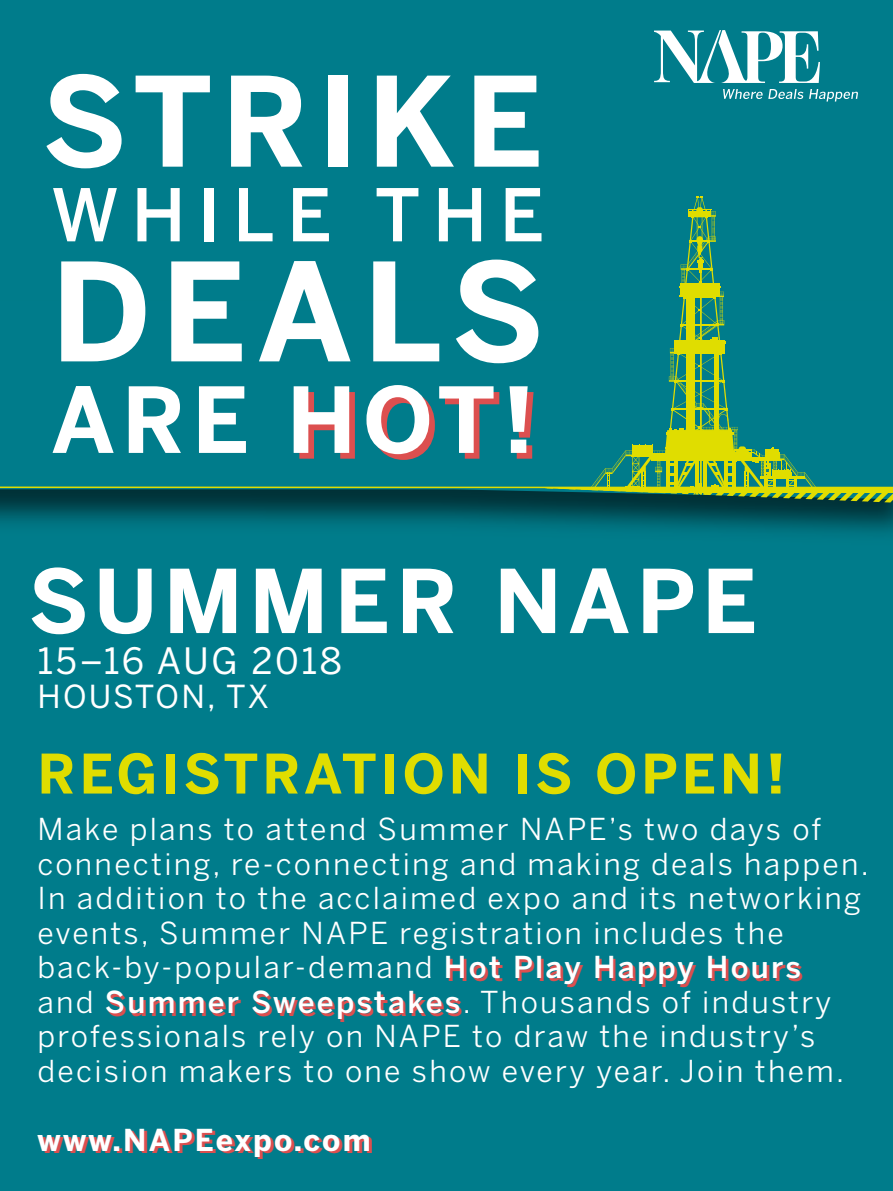
<style>
.page{position:relative;width:893px;height:1191px;background:#007c8b}
.page>*{position:absolute;margin:0;border:0;box-sizing:border-box;transform-origin:0 0}
.t1{font:700 135px "Benton Sans";letter-spacing:.075em;color:#fff}
.t2{font:700 123px "Benton Sans";letter-spacing:.075em;color:#fff}
.t3{font:700 90px "Benton Sans";letter-spacing:.075em;color:#fff}
.t4{font:700 87px "Benton Sans";letter-spacing:.075em;color:#fff}
.t5{font:500 72px "Benton Sans";letter-spacing:.175em;color:#fff}
.t6{font:700 54px "Benton Sans";letter-spacing:.075em;color:#e0dd00}
.t7{font:36px "Benton Sans";letter-spacing:.065em;color:#fff}
.t8{font:31.5px "Benton Sans";letter-spacing:.065em;color:#fff}
.t9{font:30px/34.5px "Benton Sans";letter-spacing:.075em;color:#fff}
.t10{font:700 30px "Benton Sans";letter-spacing:.075em;color:#fff}
.s1{font-weight:500}
</style>
<div class="page">
<img style="left:0;top:499px;width:893px;height:34px">
<svg style="left:0;top:488px;width:547px;height:11px;background:#023e43"></svg>
<svg style="left:547px;top:196px;width:346px;height:306px"></svg>
<hr style="left:0;top:486px;width:893px;height:2px;background:#e0dd00">
<svg style="left:654px;top:30px;width:166px;height:53px"></svg>
<svg style="left:723px;top:89px;width:80px;height:10px"></svg>
<svg style="left:809px;top:89px;width:49px;height:13px"></svg>
<p class="t2" style="left:42px;top:49px;width:502px">STRIKE</p>
<p class="t5" style="left:51px;top:172px;width:495px">WHILE THE</p>
<p class="t1" style="left:51px;top:232px;width:495px">DEALS</p>
<p class="t3" style="left:51px;top:366px;width:485px">ARE HOT!</p>
<p class="t4" style="left:28px;top:549px;width:730px">SUMMER NAPE</p>
<p class="t7" style="left:37px;top:639px;width:306px">15–16 AUG 2018</p>
<p class="t8" style="left:37px;top:678px;width:233px">HOUSTON, TX</p>
<p class="t6" style="left:37px;top:741px;width:749px">REGISTRATION IS OPEN!</p>
<p class="t9" style="left:37px;top:811px;width:833px">Make plans to attend Summer NAPE’s two days of connecting, re-connecting and making deals happen.<br>In addition to the acclaimed expo and its networking events, Summer NAPE registration includes the back-by-popular-demand <span class="s1">Hot Play Happy Hours<br></span>and <span class="s1">Summer Sweepstakes</span>. Thousands of industry professionals rely on NAPE to draw the industry’s decision makers to one show every year. Join them.</p>
<p class="t10" style="left:38px;top:1121px;width:335px">www.NAPEexpo.com</p>
</div>
